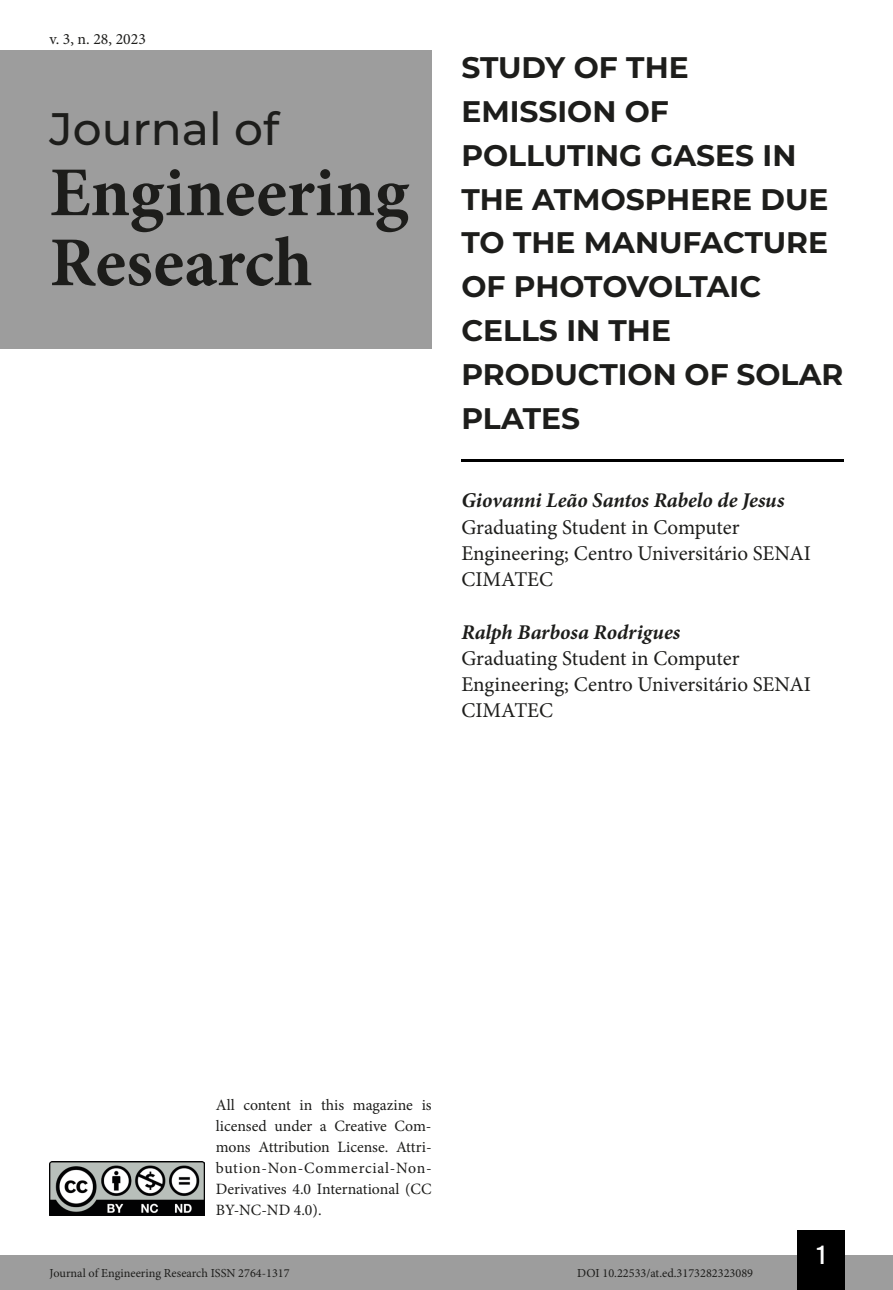
<style>
.page{position:relative;width:893px;height:1290px;background:#fff}
.page>*{position:absolute;margin:0;border:0;box-sizing:border-box;transform-origin:0 0}
.t1{font:700 70px/70px "Minion Pro";color:#1d1d1b}
.t2{font:500 45.5px "Montserrat";color:#1d1d1b}
.t3{font:700 29.75px/43.8px "Montserrat";color:#1d1d1b}
.t4{font:26.25px "Bebas Kai";color:#fff}
.t5{font:21px/26.2px "Minion Pro";color:#1d1d1b}
.t6{font:italic 700 21px "Minion Pro";color:#1d1d1b}
.t7{font:15.75px/21px "Minion Pro";color:#1d1d1b;text-align:justify}
.t8{font:12.25px "Minion Pro";color:#1d1d1b}
</style>
<div class="page">
<div style="left:0;top:1255px;width:893px;height:35px;background:#9d9d9d"></div>
<div style="left:797px;top:1230px;width:48px;height:60px;background:#000"></div>
<img style="left:50px;top:1161px;width:154px;height:54px">
<div style="left:0;top:50px;width:432px;height:298px;background:#9d9d9d"></div>
<hr style="left:461px;top:459px;width:382px;height:2px;background:#000">
<p class="t7" style="left:50px;top:28px;width:98px">v. 3, n. 28, 2023</p>
<h2 class="t2" style="left:50px;top:97px;width:231px">Journal of</h2>
<h1 class="t1" style="left:50px;top:157px;width:361px">Engineering<br>Research</h1>
<h3 class="t3" style="left:461px;top:44px;width:383px">STUDY OF THE<br>EMISSION OF<br>POLLUTING GASES IN<br>THE ATMOSPHERE DUE<br>TO THE MANUFACTURE<br>OF PHOTOVOLTAIC<br>CELLS IN THE<br>PRODUCTION OF SOLAR<br>PLATES</h3>
<h3 class="t6" style="left:461px;top:485px;width:325px">Giovanni Leão Santos Rabelo de Jesus</h3>
<h3 class="t5" style="left:461px;top:514px;width:351px">Graduating Student in Computer<br>Engineering; Centro Universitário SENAI<br>CIMATEC</h3>
<h3 class="t6" style="left:461px;top:617px;width:220px">Ralph Barbosa Rodrigues</h3>
<h3 class="t5" style="left:461px;top:645px;width:351px">Graduating Student in Computer<br>Engineering; Centro Universitário SENAI<br>CIMATEC</h3>
<p class="t7" style="left:216px;top:1095px;width:217px">All content in this magazine is licensed under a Creative Com&shy;mons Attribution License. Attri&shy;bution-Non-Commercial-Non-Derivatives 4.0 International (CC BY-NC-ND 4.0).</p>
<h3 class="t4" style="left:817px;top:1241px;width:10px">1</h3>
<p class="t8" style="left:50px;top:1265px;width:242px">Journal of Engineering Research ISSN 2764-1317</p>
<p class="t8" style="left:577px;top:1265px;width:177px">DOI 10.22533/at.ed.3173282323089</p>
</div>
